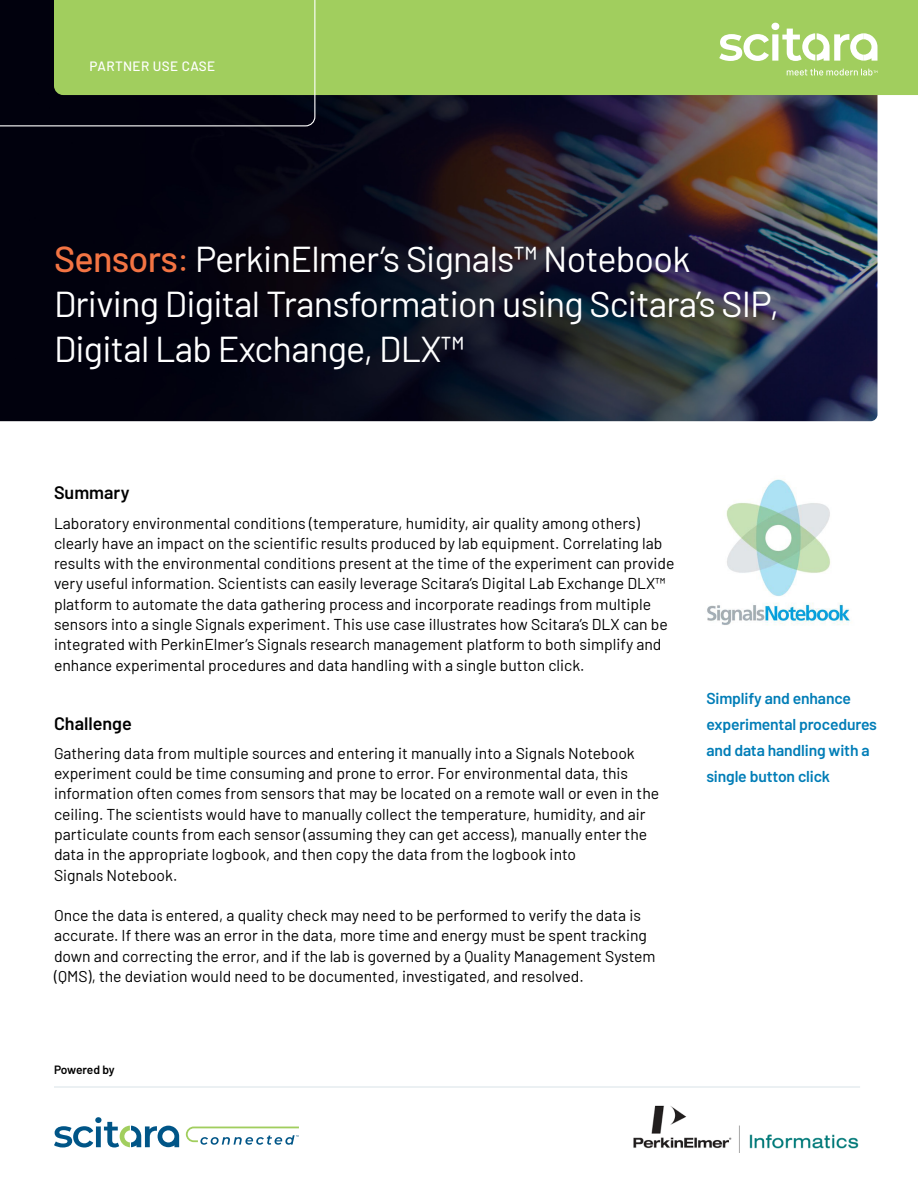
<style>
.page{position:relative;width:918px;height:1188px;background:#fff}
.page>*{position:absolute;margin:0;border:0;box-sizing:border-box;transform-origin:0 0}
.t1{font:36px/45px "Barlow";letter-spacing:-.02em;color:#fff}
.t2{font:600 18px "Barlow";color:#000}
.t3{font:15.75px/20.2px "Barlow";color:#000}
.t4{font:600 15.75px/26.2px "Barlow";letter-spacing:-.01em;color:#007db7}
.t5{font:500 13.5px "Barlow";letter-spacing:.03em;color:#fff}
.t6{font:600 12px "Barlow";letter-spacing:-.02em;color:#000}
.s1{font-weight:500;color:#f37443}
.s2{color:#f37443}
</style>
<div class="page">
<img style="left:0;top:95px;width:878px;height:326px">
<div style="left:315px;top:0;width:603px;height:95px;background:#a1ce5e"></div>
<svg style="left:0;top:0;width:315px;height:126px"></svg>
<svg style="left:719px;top:23px;width:158px;height:38px"></svg>
<svg style="left:787px;top:69px;width:91px;height:7px"></svg>
<hr style="left:54px;top:1087px;width:806px;height:1px;background:#d8e2e7">
<img style="left:633px;top:1105px;width:226px;height:48px">
<svg style="left:54px;top:1117px;width:125px;height:31px"></svg>
<svg style="left:186px;top:1127px;width:113px;height:18px"></svg>
<img style="left:707px;top:479px;width:144px;height:147px">
<p class="t5" style="left:90px;top:57px;width:127px">PARTNER USE CASE</p>
<h1 class="t1" style="left:54px;top:234px;width:727px"><span class="s1">Sensors</span><span class="s2">:</span> PerkinElmer’s Signals™ Notebook<br>Driving Digital Transformation using Scitara’s SIP,<br>Digital Lab Exchange, DLX™</h1>
<p class="t2" style="left:54px;top:480px;width:77px">Summary</p>
<p class="t3" style="left:54px;top:512px;width:622px">Laboratory environmental conditions (temperature, humidity, air quality among others) clearly have an impact on the scientific results produced by lab equipment. Correlating lab results with the environmental conditions present at the time of the experiment can provide very useful information. Scientists can easily leverage Scitara’s Digital Lab Exchange DLX™ platform to automate the data gathering process and incorporate readings from multiple sensors into a single Signals experiment. This use case illustrates how Scitara’s DLX can be integrated with PerkinElmer’s Signals research management platform to both simplify and enhance experimental procedures and data handling with a single button click.</p>
<p class="t2" style="left:54px;top:710px;width:79px">Challenge</p>
<p class="t3" style="left:54px;top:742px;width:607px">Gathering data from multiple sources and entering it manually into a Signals Notebook experiment could be time consuming and prone to error. For environmental data, this information often comes from sensors that may be located on a remote wall or even in the ceiling. The scientists would have to manually collect the temperature, humidity, and air particulate counts from each sensor (assuming they can get access), manually enter the data in the appropriate logbook, and then copy the data from the logbook into<br>Signals Notebook.</p>
<p class="t3" style="left:54px;top:904px;width:603px">Once the data is entered, a quality check may need to be performed to verify the data is accurate. If there was an error in the data, more time and energy must be spent tracking down and correcting the error, and if the lab is governed by a Quality Management System (QMS), the deviation would need to be documented, investigated, and resolved.</p>
<p class="t6" style="left:54px;top:1060px;width:62px">Powered by</p>
<p class="t4" style="left:706px;top:683px;width:172px">Simplify and enhance experimental procedures and data handling with a single button click</p>
</div>
